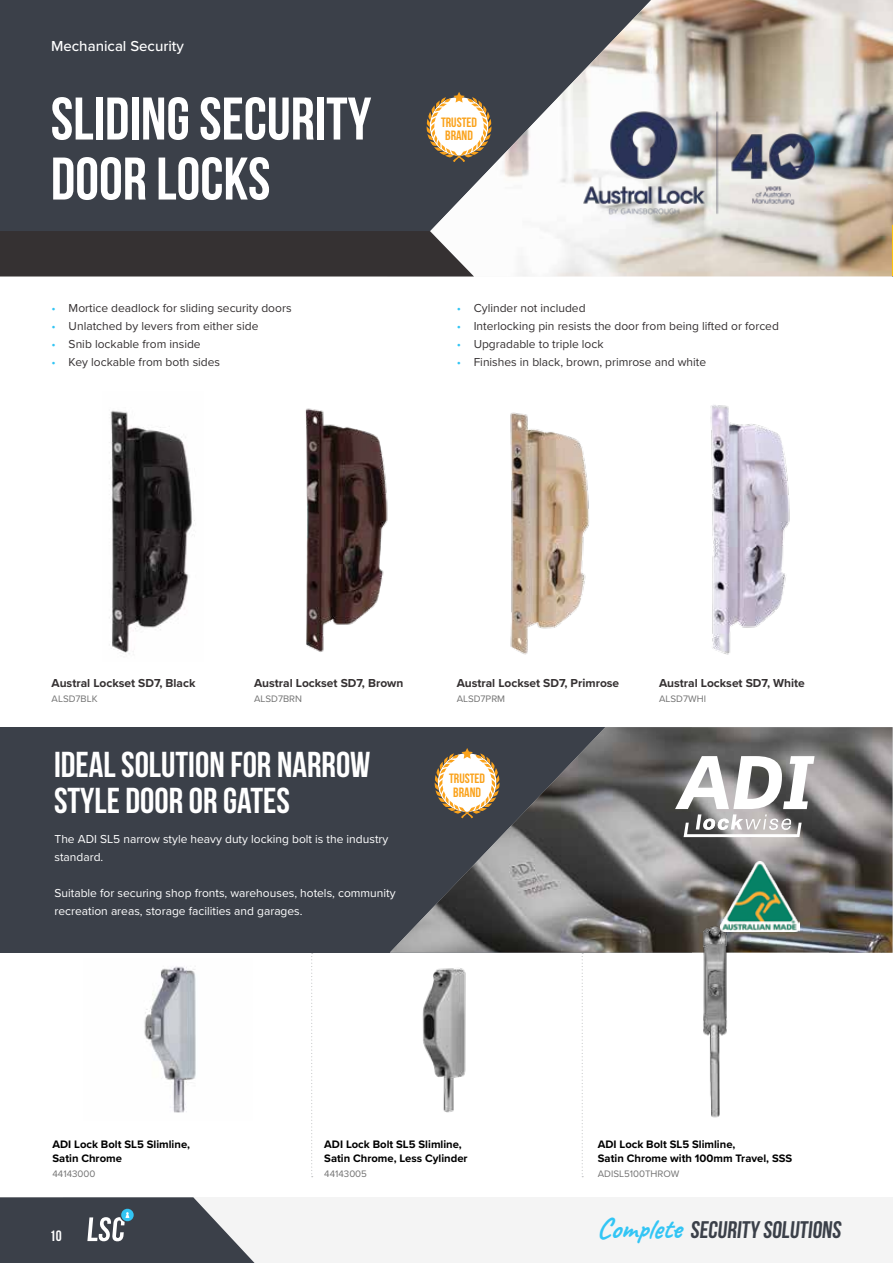
<style>
.page{position:relative;width:893px;height:1263px;background:#fff}
.page>*{position:absolute;margin:0;border:0;box-sizing:border-box;transform-origin:0 0}
.t1{font:700 60px/60px "Bebas Neue";color:#fff}
.t2{font:700 36px/36px "Bebas Neue";color:#fff}
.t3{font:700 24px "Bebas Neue";color:#3b4049}
.t4{font:500 15px "Proxima Nova";color:#fff}
.t5{font:700 15px "Bebas Neue";color:#fff}
.t6{font:700 13.5px/13.5px "Bebas Neue";color:#faa21b;text-align:center}
.t7{font:12px "Proxima Nova";color:#353132}
.t8{font:12px/18px "Proxima Nova";color:#fff}
.t9{font:700 12px "Proxima Nova";color:#353132}
.t10{font:700 11.25px/13.5px "Proxima Nova";color:#000}
.t11{font:9.75px "Proxima Nova";color:#727272}
.s1{color:#32c5f4}
.s2{font-family:"Caveat";font-size:28.5px;color:#32c5f4}
</style>
<div class="page">
<div style="left:63px;top:1197px;width:830px;height:66px;background:#f4f4f4"></div>
<svg style="left:0;top:1197px;width:255px;height:66px;background:#575c64"></svg>
<svg style="left:582px;top:953px;width:1px;height:224px"></svg>
<svg style="left:311px;top:953px;width:2px;height:224px"></svg>
<div style="left:0;top:0;width:893px;height:267px;background:#3b4049"></div>
<img style="left:426px;top:0;width:467px;height:276px">
<div style="left:0;top:231px;width:474px;height:45px;background:#353132"></div>
<div style="left:0;top:727px;width:692px;height:225px;background:#3b4049"></div>
<img style="left:390px;top:727px;width:502px;height:226px">
<svg style="left:675px;top:756px;width:139px;height:81px"></svg>
<hr style="left:892px;top:226px;width:1px;height:50px;background:#ffc40c">
<img style="left:109px;top:410px;width:86px;height:244px">
<img style="left:710px;top:405px;width:80px;height:250px">
<img style="left:144px;top:966px;width:52px;height:147px">
<img style="left:422px;top:968px;width:44px;height:145px">
<img style="left:699px;top:918px;width:32px;height:200px">
<img style="left:510px;top:412px;width:79px;height:243px">
<img style="left:305px;top:408px;width:83px;height:244px">
<svg style="left:427px;top:92px;width:64px;height:70px"></svg>
<svg style="left:435px;top:748px;width:65px;height:70px"></svg>
<img style="left:567px;top:96px;width:263px;height:134px">
<img style="left:721px;top:862px;width:78px;height:70px">
<p class="t4" style="left:51px;top:35px;width:134px">Mechanical Security</p>
<h1 class="t1" style="left:51px;top:88px;width:322px">SLIDING SECURITY<br>DOOR LOCKS</h1>
<p class="t7" style="left:52px;top:299px;width:241px"><span class="s1">•</span> Mortice deadlock for sliding security doors</p>
<p class="t7" style="left:52px;top:317px;width:208px"><span class="s1">•</span> Unlatched by levers from either side</p>
<p class="t7" style="left:52px;top:335px;width:151px"><span class="s1">•</span> Snib lockable from inside</p>
<p class="t7" style="left:52px;top:353px;width:170px"><span class="s1">•</span> Key lockable from both sides</p>
<p class="t6" style="left:441px;top:115px;width:37px">TRUSTED<br>BRAND</p>
<p class="t7" style="left:457px;top:299px;width:130px"><span class="s1">•</span> Cylinder not included</p>
<p class="t7" style="left:457px;top:317px;width:324px"><span class="s1">•</span> Interlocking pin resists the door from being lifted or forced</p>
<p class="t7" style="left:457px;top:335px;width:148px"><span class="s1">•</span> Upgradable to triple lock</p>
<p class="t7" style="left:457px;top:353px;width:251px"><span class="s1">•</span> Finishes in black, brown, primrose and white</p>
<p class="t9" style="left:52px;top:674px;width:145px">Austral Lockset SD7, Black</p>
<p class="t11" style="left:52px;top:691px;width:47px">ALSD7BLK</p>
<p class="t9" style="left:254px;top:674px;width:151px">Austral Lockset SD7, Brown</p>
<p class="t11" style="left:254px;top:691px;width:49px">ALSD7BRN</p>
<h2 class="t2" style="left:54px;top:746px;width:318px">IDEAL SOLUTION FOR NARROW<br>STYLE DOOR OR GATES</h2>
<p class="t8" style="left:54px;top:829px;width:335px">The ADI SL5 narrow style heavy duty locking bolt is the industry standard.</p>
<p class="t8" style="left:54px;top:883px;width:343px">Suitable for securing shop fronts, warehouses, hotels, community recreation areas, storage facilities and garages.</p>
<p class="t9" style="left:457px;top:674px;width:164px">Austral Lockset SD7, Primrose</p>
<p class="t11" style="left:457px;top:691px;width:50px">ALSD7PRM</p>
<p class="t6" style="left:449px;top:771px;width:37px">TRUSTED<br>BRAND</p>
<p class="t9" style="left:659px;top:674px;width:147px">Austral Lockset SD7, White</p>
<p class="t11" style="left:659px;top:691px;width:48px">ALSD7WHI</p>
<p class="t10" style="left:52px;top:1137px;width:139px">ADI Lock Bolt SL5 Slimline,<br>Satin Chrome</p>
<p class="t11" style="left:52px;top:1166px;width:44px">44143000</p>
<p class="t5" style="left:50px;top:1228px;width:13px">10</p>
<p class="t10" style="left:324px;top:1137px;width:145px">ADI Lock Bolt SL5 Slimline,<br>Satin Chrome, Less Cylinder</p>
<p class="t11" style="left:324px;top:1166px;width:44px">44143005</p>
<p class="t10" style="left:598px;top:1137px;width:196px">ADI Lock Bolt SL5 Slimline,<br>Satin Chrome with 100mm Travel, SSS</p>
<p class="t11" style="left:598px;top:1166px;width:83px">ADISL5100THROW</p>
<h3 class="t3" style="left:596px;top:1217px;width:249px"><span class="s2">Complete</span> SECURITY SOLUTIONS</h3>
</div>
